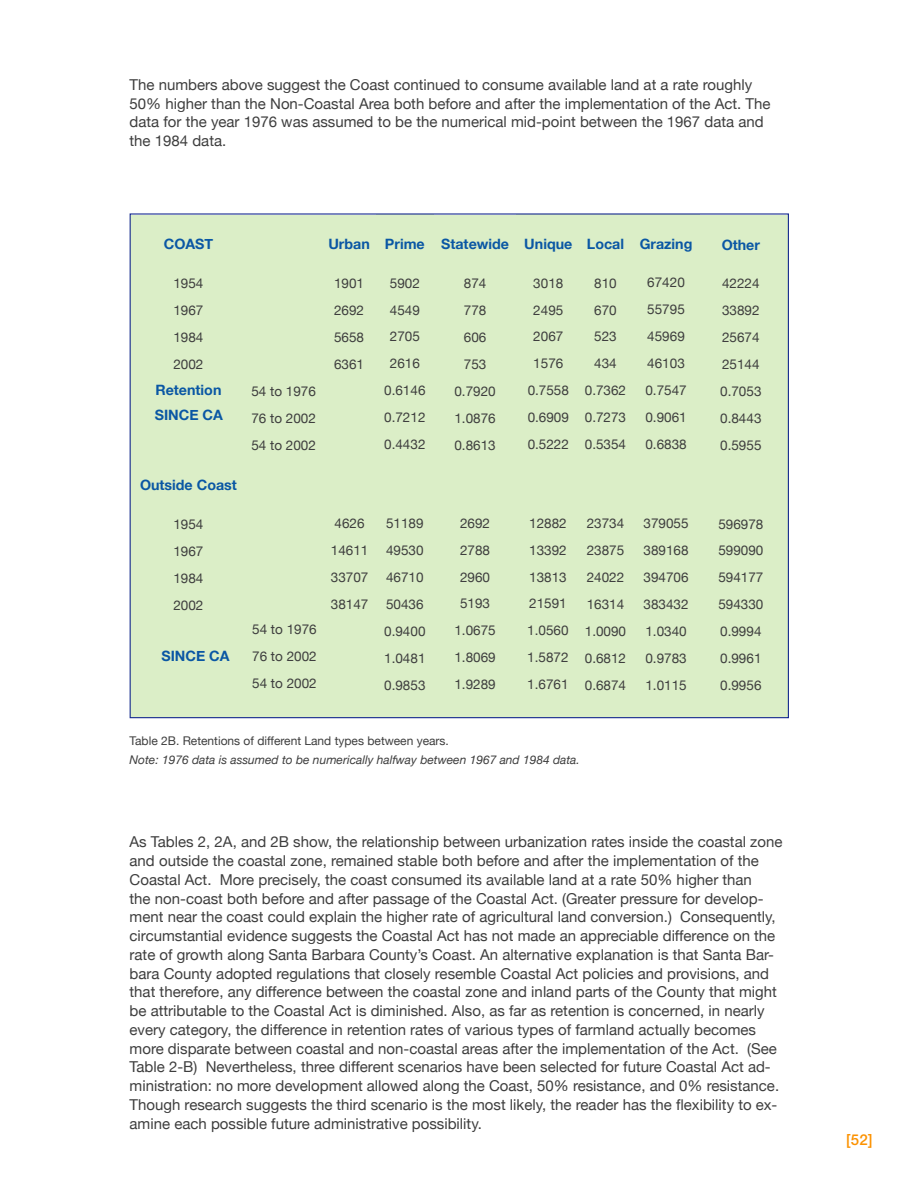
<style>
.page{position:relative;width:918px;height:1188px;background:#fff}
.page>*{position:absolute;margin:0;border:0;box-sizing:border-box;transform-origin:0 0}
.JUmain{font:15px/18.8px "Helvetica Neue";color:#3e3e3e}
.t1{font:500 15px "Helvetica Neue LT Std";color:#fc9200}
.boxes_header{font:700 14.25px "Helvetica Neue";color:#0a57a4}
.boxes{font:13.5px "Helvetica Neue";color:#3e3e3e}
.JFootnotes{font:italic 12px "Helvetica Neue";color:#3e3e3e}
.JFootnotes-2{font:12px "Helvetica Neue";color:#3e3e3e}
</style>
<div class="page">
<div style="left:131px;top:216px;width:657px;height:502px;background:#dbeec7"></div>
<div style="left:321px;top:215px;width:56px;height:283px;background:#dbeec7"></div>
<div style="left:376px;top:215px;width:58px;height:253px;background:#dbeec7"></div>
<div style="left:434px;top:215px;width:83px;height:325px;background:#dbeec7"></div>
<div style="left:517px;top:215px;width:63px;height:324px;background:#dbeec7"></div>
<div style="left:578px;top:215px;width:55px;height:306px;background:#dbeec7"></div>
<div style="left:632px;top:214px;width:68px;height:255px;background:#dbeec7"></div>
<div style="left:132px;top:215px;width:113px;height:173px;background:#dbeec7"></div>
<p class="JUmain" style="left:130px;top:75px;width:643px">The numbers above suggest the Coast continued to consume available land at a rate roughly 50% higher than the Non-Coastal Area both before and after the implementation of the Act. The data for the year 1976 was assumed to be the numerical mid-point between the 1967 data and the 1984 data.</p>
<p class="boxes_header" style="left:164px;top:236px;width:51px">COAST</p>
<p class="boxes" style="left:173px;top:275px;width:32px">1954</p>
<p class="boxes" style="left:173px;top:302px;width:32px">1967</p>
<p class="boxes" style="left:173px;top:329px;width:32px">1984</p>
<p class="boxes" style="left:173px;top:356px;width:32px">2002</p>
<p class="boxes_header" style="left:155px;top:381px;width:67px">Retention</p>
<p class="boxes_header" style="left:155px;top:406px;width:70px">SINCE CA</p>
<p class="boxes_header" style="left:140px;top:476px;width:98px">Outside Coast</p>
<p class="boxes" style="left:173px;top:516px;width:32px">1954</p>
<p class="boxes" style="left:173px;top:543px;width:32px">1967</p>
<p class="boxes" style="left:173px;top:570px;width:32px">1984</p>
<p class="boxes" style="left:173px;top:597px;width:32px">2002</p>
<p class="boxes_header" style="left:162px;top:647px;width:70px">SINCE CA</p>
<p class="boxes" style="left:251px;top:383px;width:66px">54 to 1976</p>
<p class="boxes" style="left:251px;top:410px;width:66px">76 to 2002</p>
<p class="boxes" style="left:251px;top:437px;width:66px">54 to 2002</p>
<p class="boxes_header" style="left:328px;top:236px;width:43px">Urban</p>
<p class="boxes" style="left:334px;top:275px;width:32px">1901</p>
<p class="boxes" style="left:334px;top:302px;width:32px">2692</p>
<p class="boxes" style="left:334px;top:329px;width:32px">5658</p>
<p class="boxes" style="left:334px;top:356px;width:32px">6361</p>
<p class="boxes" style="left:252px;top:621px;width:66px">54 to 1976</p>
<p class="boxes" style="left:252px;top:648px;width:66px">76 to 2002</p>
<p class="boxes" style="left:252px;top:675px;width:66px">54 to 2002</p>
<p class="boxes" style="left:335px;top:516px;width:32px">4626</p>
<p class="boxes" style="left:331px;top:543px;width:39px">14611</p>
<p class="boxes" style="left:331px;top:570px;width:39px">33707</p>
<p class="boxes" style="left:331px;top:597px;width:39px">38147</p>
<p class="boxes_header" style="left:385px;top:235px;width:41px">Prime</p>
<p class="boxes" style="left:390px;top:275px;width:32px">5902</p>
<p class="boxes" style="left:390px;top:302px;width:32px">4549</p>
<p class="boxes" style="left:390px;top:329px;width:32px">2705</p>
<p class="boxes" style="left:390px;top:356px;width:32px">2616</p>
<p class="boxes" style="left:384px;top:383px;width:43px">0.6146</p>
<p class="boxes" style="left:384px;top:410px;width:43px">0.7212</p>
<p class="boxes" style="left:384px;top:436px;width:43px">0.4432</p>
<p class="boxes" style="left:386px;top:515px;width:39px">51189</p>
<p class="boxes" style="left:386px;top:542px;width:39px">49530</p>
<p class="boxes" style="left:386px;top:569px;width:39px">46710</p>
<p class="boxes" style="left:386px;top:596px;width:39px">50436</p>
<p class="boxes" style="left:384px;top:623px;width:43px">0.9400</p>
<p class="boxes" style="left:384px;top:650px;width:43px">1.0481</p>
<p class="boxes" style="left:384px;top:677px;width:43px">0.9853</p>
<p class="boxes_header" style="left:441px;top:235px;width:69px">Statewide</p>
<p class="boxes" style="left:464px;top:275px;width:24px">874</p>
<p class="boxes" style="left:464px;top:302px;width:24px">778</p>
<p class="boxes" style="left:464px;top:329px;width:24px">606</p>
<p class="boxes" style="left:464px;top:356px;width:24px">753</p>
<p class="boxes" style="left:454px;top:383px;width:43px">0.7920</p>
<p class="boxes" style="left:454px;top:410px;width:43px">1.0876</p>
<p class="boxes" style="left:454px;top:437px;width:43px">0.8613</p>
<p class="boxes" style="left:460px;top:515px;width:32px">2692</p>
<p class="boxes" style="left:460px;top:542px;width:32px">2788</p>
<p class="boxes" style="left:460px;top:569px;width:32px">2960</p>
<p class="boxes" style="left:460px;top:596px;width:32px">5193</p>
<p class="boxes" style="left:454px;top:623px;width:43px">1.0675</p>
<p class="boxes" style="left:454px;top:650px;width:43px">1.8069</p>
<p class="boxes" style="left:454px;top:677px;width:43px">1.9289</p>
<p class="boxes_header" style="left:524px;top:235px;width:50px">Unique</p>
<p class="boxes" style="left:533px;top:275px;width:32px">3018</p>
<p class="boxes" style="left:533px;top:302px;width:32px">2495</p>
<p class="boxes" style="left:533px;top:329px;width:32px">2067</p>
<p class="boxes" style="left:533px;top:356px;width:32px">1576</p>
<p class="boxes" style="left:528px;top:383px;width:43px">0.7558</p>
<p class="boxes" style="left:528px;top:410px;width:43px">0.6909</p>
<p class="boxes" style="left:528px;top:436px;width:43px">0.5222</p>
<p class="boxes_header" style="left:587px;top:235px;width:39px">Local</p>
<p class="boxes" style="left:594px;top:275px;width:24px">810</p>
<p class="boxes" style="left:594px;top:302px;width:24px">670</p>
<p class="boxes" style="left:594px;top:329px;width:24px">523</p>
<p class="boxes" style="left:594px;top:356px;width:24px">434</p>
<p class="boxes" style="left:585px;top:383px;width:43px">0.7362</p>
<p class="boxes" style="left:585px;top:410px;width:43px">0.7273</p>
<p class="boxes" style="left:585px;top:436px;width:43px">0.5354</p>
<p class="boxes_header" style="left:640px;top:235px;width:54px">Grazing</p>
<p class="boxes" style="left:647px;top:275px;width:39px">67420</p>
<p class="boxes" style="left:647px;top:302px;width:39px">55795</p>
<p class="boxes" style="left:647px;top:329px;width:39px">45969</p>
<p class="boxes" style="left:647px;top:355px;width:39px">46103</p>
<p class="boxes" style="left:645px;top:382px;width:43px">0.7547</p>
<p class="boxes" style="left:645px;top:409px;width:43px">0.9061</p>
<p class="boxes" style="left:645px;top:436px;width:43px">0.6838</p>
<p class="boxes" style="left:529px;top:515px;width:39px">12882</p>
<p class="boxes" style="left:529px;top:542px;width:39px">13392</p>
<p class="boxes" style="left:529px;top:569px;width:39px">13813</p>
<p class="boxes" style="left:529px;top:596px;width:39px">21591</p>
<p class="boxes" style="left:527px;top:623px;width:43px">1.0560</p>
<p class="boxes" style="left:527px;top:650px;width:43px">1.5872</p>
<p class="boxes" style="left:527px;top:677px;width:43px">1.6761</p>
<p class="boxes" style="left:587px;top:516px;width:39px">23734</p>
<p class="boxes" style="left:587px;top:543px;width:39px">23875</p>
<p class="boxes" style="left:587px;top:570px;width:39px">24022</p>
<p class="boxes" style="left:587px;top:597px;width:39px">16314</p>
<p class="boxes" style="left:585px;top:623px;width:43px">1.0090</p>
<p class="boxes" style="left:585px;top:650px;width:43px">0.6812</p>
<p class="boxes" style="left:585px;top:677px;width:43px">0.6874</p>
<p class="boxes" style="left:644px;top:516px;width:47px">379055</p>
<p class="boxes" style="left:644px;top:543px;width:47px">389168</p>
<p class="boxes" style="left:644px;top:570px;width:47px">394706</p>
<p class="boxes" style="left:644px;top:597px;width:47px">383432</p>
<p class="boxes" style="left:645px;top:623px;width:43px">1.0340</p>
<p class="boxes" style="left:645px;top:650px;width:43px">0.9783</p>
<p class="boxes" style="left:645px;top:677px;width:43px">1.0115</p>
<p class="JFootnotes-2" style="left:130px;top:734px;width:321px">Table 2B. Retentions of different Land types between years.</p>
<p class="JFootnotes" style="left:130px;top:753px;width:452px">Note: 1976 data is assumed to be numerically halfway between 1967 and 1984 data.</p>
<p class="boxes_header" style="left:722px;top:236px;width:40px">Other</p>
<p class="boxes" style="left:722px;top:276px;width:39px">42224</p>
<p class="boxes" style="left:722px;top:303px;width:39px">33892</p>
<p class="boxes" style="left:722px;top:330px;width:39px">25674</p>
<p class="boxes" style="left:722px;top:357px;width:39px">25144</p>
<p class="boxes" style="left:720px;top:384px;width:43px">0.7053</p>
<p class="boxes" style="left:720px;top:410px;width:43px">0.8443</p>
<p class="boxes" style="left:720px;top:437px;width:43px">0.5955</p>
<p class="boxes" style="left:718px;top:516px;width:47px">596978</p>
<p class="boxes" style="left:718px;top:543px;width:47px">599090</p>
<p class="boxes" style="left:718px;top:570px;width:47px">594177</p>
<p class="boxes" style="left:718px;top:597px;width:47px">594330</p>
<p class="boxes" style="left:720px;top:624px;width:43px">0.9994</p>
<p class="boxes" style="left:720px;top:651px;width:43px">0.9961</p>
<p class="boxes" style="left:720px;top:677px;width:43px">0.9956</p>
<p class="JUmain" style="left:130px;top:833px;width:654px">As Tables 2, 2A, and 2B show, the relationship between urbanization rates inside the coastal zone and outside the coastal zone, remained stable both before and after the implementation of the Coastal Act. More precisely, the coast consumed its available land at a rate 50% higher than<br>the non-coast both before and after passage of the Coastal Act. (Greater pressure for develop&shy;ment near the coast could explain the higher rate of agricultural land conversion.) Consequently, circumstantial evidence suggests the Coastal Act has not made an appreciable difference on the rate of growth along Santa Barbara County’s Coast. An alternative explanation is that Santa Bar&shy;bara County adopted regulations that closely resemble Coastal Act policies and provisions, and that therefore, any difference between the coastal zone and inland parts of the County that might be attributable to the Coastal Act is diminished. Also, as far as retention is concerned, in nearly every category, the difference in retention rates of various types of farmland actually becomes more disparate between coastal and non-coastal areas after the implementation of the Act. (See Table 2-B) Nevertheless, three different scenarios have been selected for future Coastal Act ad&shy;ministration: no more development allowed along the Coast, 50% resistance, and 0% resistance.<br>Though research suggests the third scenario is the most likely, the reader has the flexibility to ex&shy;amine each possible future administrative possibility.</p>
<p class="t1" style="left:846px;top:1130px;width:28px">[52]</p>
</div>
